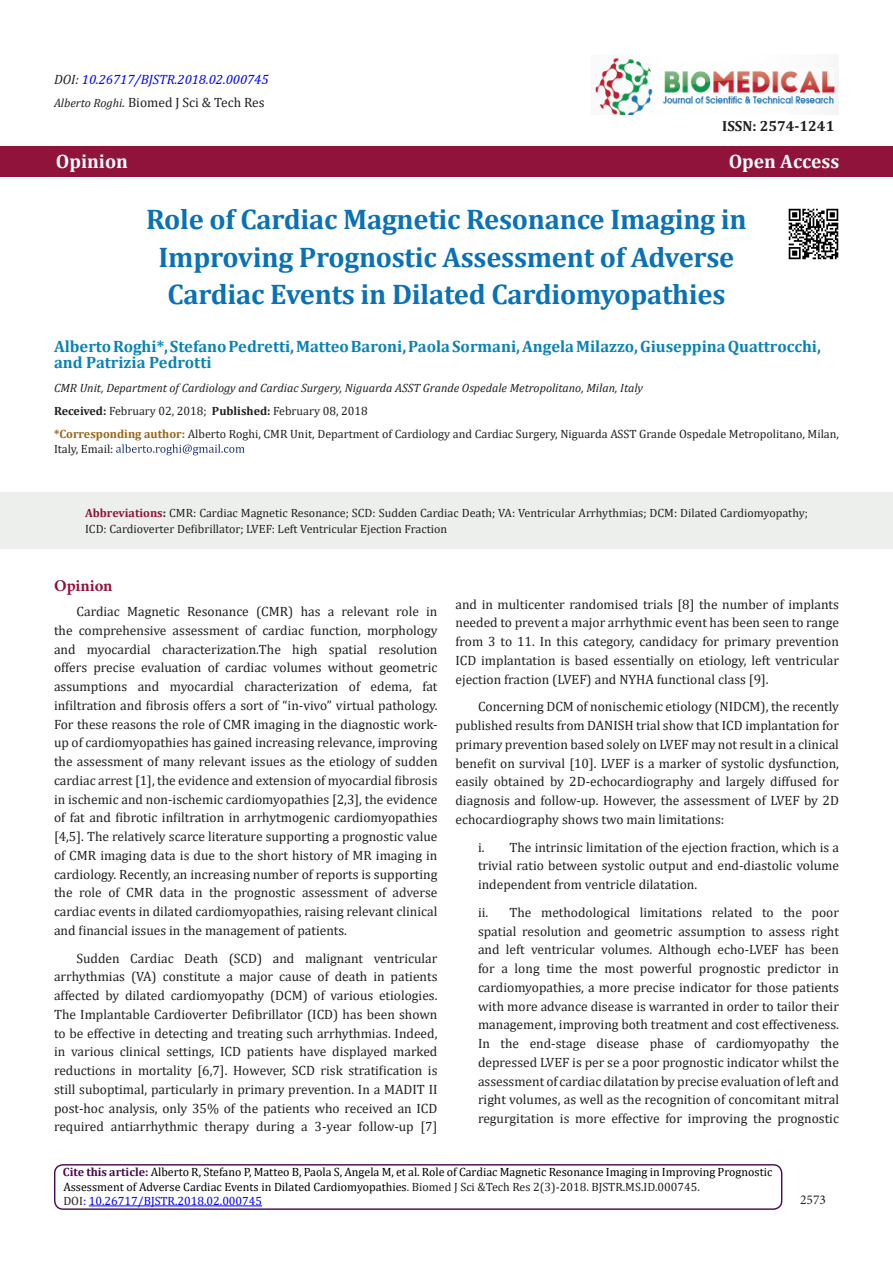
<style>
.page{position:relative;width:893px;height:1263px;background:#fff}
.page>*{position:absolute;margin:0;border:0;box-sizing:border-box;transform-origin:0 0}
.t1{font:700 28.5px/37.5px "Cambria";letter-spacing:-.01em;color:#0971b5;text-align:center}
.t2{font:700 19.5px "Cambria";color:#fff}
.t3{font:700 16.5px/15px "Cambria";color:#0983b5}
.t4{font:700 16.5px "Minion Pro";color:#8f133a}
.t5{font:700 14.7px "Cambria";color:#231f20}
.t6{font:13.5px/18.8px "Cambria";color:#231f20;text-align:justify}
.t7{font:italic 13.5px "Cambria";color:#00f}
.t8{font:13.5px "Minion Pro";color:#231f20}
.t9{font:12px/14.4px "Cambria";color:#231f20}
.t10{font:12px "Cambria";color:#000}
.t11{font:italic 12px "Cambria";color:#231f20}
.t12{font:12px "Cambria";color:#00f}
.s1{color:#231f20}
.s2{font-style:italic;font-size:12px}
.s3{font-style:italic}
.s4{font-weight:700}
.s5{font-weight:700;color:#996515}
.s6{font-weight:700;color:#8f133a}
.s7{font-weight:700;color:#480a4b}
</style>
<div class="page">
<div style="left:0;top:146px;width:893px;height:31px;background:#8f133a"></div>
<svg style="left:116px;top:444px;width:129px;height:11px"></svg>
<img style="left:594px;top:54px;width:244px;height:60px">
<hr style="left:89px;top:1205px;width:173px;height:1px;background:#00f">
<div style="left:54px;top:1164px;width:728px;height:46px;border:1px solid #480a4b;border-radius:8px"></div>
<div style="left:0;top:492px;width:893px;height:57px;background:#edefed"></div>
<img style="left:788px;top:208px;width:51px;height:52px">
<p class="t7" style="left:54px;top:70px;width:216px"><span class="s1">DOI:</span> 10.26717/BJSTR.2018.02.000745</p>
<p class="t6" style="left:54px;top:93px;width:212px"><span class="s2">Alberto Roghi</span><span class="s3">.</span> Biomed J Sci &amp; Tech Res</p>
<p class="t5" style="left:722px;top:116px;width:114px">ISSN: 2574-1241</p>
<p class="t2" style="left:56px;top:147px;width:74px">Opinion</p>
<p class="t2" style="left:729px;top:147px;width:112px">Open Access</p>
<p class="t1" style="left:146px;top:200px;width:602px">Role of Cardiac Magnetic Resonance Imaging in<br>Improving Prognostic Assessment of Adverse<br>Cardiac Events in Dilated Cardiomyopathies</p>
<p class="t3" style="left:54px;top:339px;width:768px">Alberto Roghi*, Stefano Pedretti, Matteo Baroni, Paola Sormani, Angela Milazzo, Giuseppina Quattrocchi, and Patrizia Pedrotti</p>
<p class="t11" style="left:54px;top:379px;width:590px">CMR Unit, Department of Cardiology and Cardiac Surgery, Niguarda ASST Grande Ospedale Metropolitano, Milan, Italy</p>
<p class="t9" style="left:54px;top:404px;width:315px"><span class="s4">Received:</span> February 02, 2018; <span class="s4">Published:</span> February 08, 2018</p>
<p class="t9" style="left:54px;top:427px;width:786px"><span class="s5">*Corresponding author:</span> Alberto Roghi, CMR Unit, Department of Cardiology and Cardiac Surgery, Niguarda ASST Grande Ospedale Metropolitano, Milan,<br>Italy, Email:</p>
<p class="t9" style="left:85px;top:505px;width:724px;line-height:15.8px"><span class="s6">Abbreviations</span><span class="s4">:</span> CMR: Cardiac Magnetic Resonance; SCD: Sudden Cardiac Death; VA: Ventricular Arrhythmias; DCM: Dilated Cardiomyopathy;<br>ICD: Cardioverter Defibrillator; LVEF: Left Ventricular Ejection Fraction</p>
<p class="t4" style="left:54px;top:574px;width:60px">Opinion</p>
<p class="t6" style="left:54px;top:602px;width:385px;text-indent:22px">Cardiac Magnetic Resonance (CMR) has a relevant role in the comprehensive assessment of cardiac function, morphology and myocardial characterization.The high spatial resolution offers precise evaluation of cardiac volumes without geometric assumptions and myocardial characterization of edema, fat infiltration and fibrosis offers a sort of “in-vivo” virtual pathology.<br>For these reasons the role of CMR imaging in the diagnostic work&shy;up of cardiomyopathies has gained increasing relevance, improving the assessment of many relevant issues as the etiology of sudden cardiac arrest [1], the evidence and extension of myocardial fibrosis in ischemic and non-ischemic cardiomyopathies [2,3], the evidence of fat and fibrotic infiltration in arrhytmogenic cardiomyopathies [4,5]. The relatively scarce literature supporting a prognostic value of CMR imaging data is due to the short history of MR imaging in cardiology. Recently, an increasing number of reports is supporting the role of CMR data in the prognostic assessment of adverse cardiac events in dilated cardiomyopathies, raising relevant clinical and financial issues in the management of patients.</p>
<p class="t6" style="left:54px;top:949px;width:385px;text-indent:22px">Sudden Cardiac Death (SCD) and malignant ventricular arrhythmias (VA) constitute a major cause of death in patients affected by dilated cardiomyopathy (DCM) of various etiologies.<br>The Implantable Cardioverter Defibrillator (ICD) has been shown to be effective in detecting and treating such arrhythmias. Indeed, in various clinical settings, ICD patients have displayed marked reductions in mortality [6,7]. However, SCD risk stratification is still suboptimal, particularly in primary prevention. In a MADIT II post-hoc analysis, only 35% of the patients who received an ICD required antiarrhythmic therapy during a 3-year follow-up [7]</p>
<p class="t6" style="left:455px;top:595px;width:385px">and in multicenter randomised trials [8] the number of implants needed to prevent a major arrhythmic event has been seen to range from 3 to 11. In this category, candidacy for primary prevention ICD implantation is based essentially on etiology, left ventricular ejection fraction (LVEF) and NYHA functional class [9].</p>
<p class="t6" style="left:455px;top:697px;width:385px;text-indent:22px">Concerning DCM of nonischemic etiology (NIDCM), the recently published results from DANISH trial show that ICD implantation for primary prevention based solely on LVEF may not result in a clinical benefit on survival [10]. LVEF is a marker of systolic dysfunction, easily obtained by 2D-echocardiography and largely diffused for diagnosis and follow-up. However, the assessment of LVEF by 2D echocardiography shows two main limitations:</p>
<p class="t6" style="left:478px;top:838px;width:362px">i. The intrinsic limitation of the ejection fraction, which is a trivial ratio between systolic output and end-diastolic volume independent from ventricle dilatation.</p>
<p class="t6" style="left:478px;top:903px;width:362px">ii. The methodological limitations related to the poor spatial resolution and geometric assumption to assess right and left ventricular volumes. Although echo-LVEF has been for a long time the most powerful prognostic predictor in cardiomyopathies, a more precise indicator for those patients with more advance disease is warranted in order to tailor their management, improving both treatment and cost effectiveness.<br>In the end-stage disease phase of cardiomyopathy the depressed LVEF is per se a poor prognostic indicator whilst the assessment of cardiac dilatation by precise evaluation of left and right volumes, as well as the recognition of concomitant mitral regurgitation is more effective for improving the prognostic</p>
<p class="t10" style="left:63px;top:1165px;width:711px"><span class="s7">Cite this article:</span> Alberto R, Stefano P, Matteo B, Paola S, Angela M, et al. Role of Cardiac Magnetic Resonance Imaging in Improving Prognostic</p>
<p class="t10" style="left:63px;top:1179px;width:638px">Assessment of Adverse Cardiac Events in Dilated Cardiomyopathies<span class="s1">. Biomed J Sci &amp;Tech Res 2(3)-2018. BJSTR.MS.ID.000745.</span></p>
<p class="t12" style="left:63px;top:1194px;width:200px"><span class="s1">DOI</span>: 10.26717/BJSTR.2018.02.000745</p>
<p class="t8" style="left:800px;top:1191px;width:27px">2573</p>
</div>
